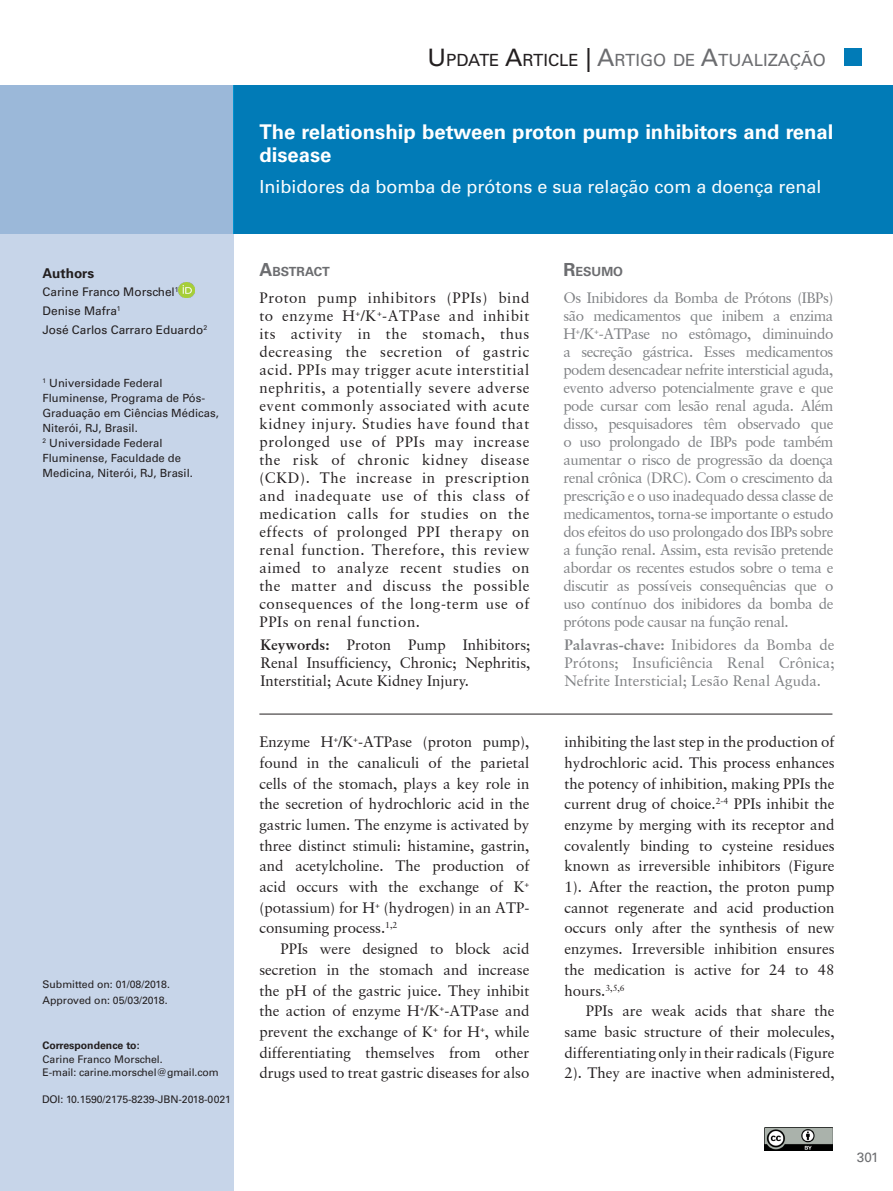
<style>
.page{position:relative;width:893px;height:1191px;background:#fff}
.page>*{position:absolute;margin:0;border:0;box-sizing:border-box;transform-origin:0 0}
.Título_Português{font:700 20.25px/22.5px "Univers LT Std";color:#fff}
.Title_Inglês{font:18px "Univers LT Std";color:#fbfdfe}
.t1{font:16.8px "Univers LT Std";color:#6c6d70}
.Texto{font:15px/20.7px "Garamond Retrospective S Si";color:#231f20;text-align:justify}
.Resumo{font:15px/18px "Garamond Retrospective S Si";letter-spacing:-.015em;color:#808285;text-align:justify}
.Resumo-2{font:15px/18px "Garamond Retrospective S Si";letter-spacing:.04em;color:#231f20;text-align:justify}
.Texto_-_1º_paragráfo{font:15px/20.7px "Garamond Retrospective S Si";color:#231f20;text-align:justify}
.keywords{font:15px/18px "Garamond Retrospective S Si";color:#231f20;text-align:justify}
.Nome_dos_autores{font:13.5px "Univers 65 Bold";color:#231f20}
.t2{font:13.5px "Univers LT Std";color:#6c6d70}
.Intertilulo__Resumo{font:700 12.6px "Univers LT Std";color:#6c6d70}
.Nome_dos_autores-2{font:11.85px "Univers LT Std";color:#231f20}
.Afiliações{font:11.25px/15px "Univers LT Std";color:#231f20}
.Autor_correspondente{font:10.5px "Univers LT Std";letter-spacing:-.01em;color:#231f20}
.Data_de_subs_aprova{font:10.5px "Univers LT Std";color:#231f20}
.Correspondência_para{font:700 10.5px "Univers LT Std";color:#231f20}
.s1{font-size:24px;color:#231f20}
.s2{color:#231f20}
.s3{font-size:24px}
.s4{font-size:18px}
.s5{font-weight:700}
</style>
<div class="page">
<div style="left:0;top:234px;width:234px;height:957px;background:#c7d5e9"></div>
<div style="left:234px;top:85px;width:659px;height:149px;background:#017bb7"></div>
<div style="left:0;top:85px;width:234px;height:149px;background:#9bb8d9"></div>
<div style="left:844px;top:49px;width:17px;height:17px;background:#017bb7"></div>
<img style="left:179px;top:282px;width:15px;height:15px">
<img style="left:764px;top:1127px;width:68px;height:23px">
<hr style="left:259px;top:714px;width:573px;height:1px;background:#231f20">
<p class="Nome_dos_autores" style="left:43px;top:265px;width:53px">Authors</p>
<p class="Nome_dos_autores-2" style="left:43px;top:285px;width:138px">Carine Franco Morschel<sup>1</sup></p>
<p class="Nome_dos_autores-2" style="left:43px;top:304px;width:80px">Denise Mafra<sup>1</sup></p>
<p class="Nome_dos_autores-2" style="left:43px;top:322px;width:166px">José Carlos Carraro Eduardo<sup>2</sup></p>
<p class="Afiliações" style="left:43px;top:375px;width:178px"><sup>1</sup> Universidade Federal<br>Fluminense, Programa de Pós-<br>Graduação em Ciências Médicas,<br>Niterói, RJ, Brasil.</p>
<p class="Afiliações" style="left:43px;top:435px;width:152px"><sup>2</sup> Universidade Federal<br>Fluminense, Faculdade de<br>Medicina, Niterói, RJ, Brasil.</p>
<p class="Data_de_subs_aprova" style="left:43px;top:978px;width:129px">Submitted on: 01/08/2018.</p>
<p class="Data_de_subs_aprova" style="left:43px;top:994px;width:127px">Approved on: 05/03/2018.</p>
<p class="Correspondência_para" style="left:43px;top:1039px;width:99px">Correspondence to:</p>
<p class="Autor_correspondente" style="left:43px;top:1052px;width:122px">Carine Franco Morschel.</p>
<p class="Autor_correspondente" style="left:43px;top:1066px;width:178px">E-mail: carine.morschel@gmail.com</p>
<p class="Autor_correspondente" style="left:42px;top:1093px;width:190px">DOI: 10.1590/2175-8239-JBN-2018-0021</p>
<p class="t1" style="left:427px;top:50px;width:400px"><span class="s1">U</span><span class="s2">PDATE</span> <span class="s1">A</span><span class="s2">RTICLE</span> <span class="s1">|</span> <span class="s3">A</span>RTIGO DE <span class="s3">A</span>TUALIZAÇÃO</p>
<p class="Título_Português" style="left:259px;top:121px;width:576px">The relationship between proton pump inhibitors and renal disease</p>
<p class="Title_Inglês" style="left:259px;top:176px;width:564px">Inibidores da bomba de prótons e sua relação com a doença renal</p>
<p class="Intertilulo__Resumo" style="left:259px;top:264px;width:72px"><span class="s4">A</span>BSTRACT</p>
<p class="Resumo-2" style="left:259px;top:288px;width:272px">Proton pump inhibitors (PPIs) bind to enzyme H<sup>+</sup>/K<sup>+</sup>-ATPase and inhibit its activity in the stomach, thus decreasing the secretion of gastric acid. PPIs may trigger acute interstitial nephritis, a potentially severe adverse event commonly associated with acute kidney injury. Studies have found that prolonged use of PPIs may increase the risk of chronic kidney disease (CKD). The increase in prescription and inadequate use of this class of medication calls for studies on the effects of prolonged PPI therapy on renal function. Therefore, this review aimed to analyze recent studies on the matter and discuss the possible consequences of the long-term use of PPIs on renal function.</p>
<p class="keywords" style="left:260px;top:635px;width:272px"><span class="s5">Keywords:</span> Proton Pump Inhibitors; Renal Insufficiency, Chronic; Nephritis, Interstitial; Acute Kidney Injury.</p>
<p class="Texto_-_1º_paragráfo" style="left:259px;top:731px;width:272px">Enzyme H<sup>+</sup>/K<sup>+</sup>-ATPase (proton pump), found in the canaliculi of the parietal cells of the stomach, plays a key role in the secretion of hydrochloric acid in the gastric lumen. The enzyme is activated by three distinct stimuli: histamine, gastrin, and acetylcholine. The production of acid occurs with the exchange of K<sup>+ </sup>(potassium) for H<sup>+</sup> (hydrogen) in an ATP&shy;consuming process.<sup>1,2</sup></p>
<p class="Texto" style="left:259px;top:938px;width:272px;text-indent:21px">PPIs were designed to block acid secretion in the stomach and increase the pH of the gastric juice. They inhibit the action of enzyme H<sup>+</sup>/K<sup>+</sup>-ATPase and prevent the exchange of K<sup>+</sup> for H<sup>+</sup>, while differentiating themselves from other drugs used to treat gastric diseases for also</p>
<p class="Intertilulo__Resumo" style="left:563px;top:264px;width:61px"><span class="s4">R</span>ESUMO</p>
<p class="Resumo" style="left:563px;top:288px;width:272px">Os Inibidores da Bomba de Prótons (IBPs) são medicamentos que inibem a enzima H<sup>+</sup>/K<sup>+</sup>-ATPase no estômago, diminuindo a secreção gástrica. Esses medicamentos podem desencadear nefrite intersticial aguda, evento adverso potencialmente grave e que pode cursar com lesão renal aguda. Além disso, pesquisadores têm observado que o uso prolongado de IBPs pode também aumentar o risco de progressão da doença renal crônica (DRC). Com o crescimento da prescrição e o uso inadequado dessa classe de medicamentos, torna-se importante o estudo dos efeitos do uso prolongado dos IBPs sobre a função renal. Assim, esta revisão pretende abordar os recentes estudos sobre o tema e discutir as possíveis consequências que o uso contínuo dos inibidores da bomba de prótons pode causar na função renal.</p>
<p class="Resumo" style="left:564px;top:635px;width:271px"><span class="s5">Palavras-chave:</span> Inibidores da Bomba de Prótons; Insuficiência Renal Crônica; Nefrite Intersticial; Lesão Renal Aguda.</p>
<p class="Texto" style="left:564px;top:731px;width:272px">inhibiting the last step in the production of hydrochloric acid. This process enhances the potency of inhibition, making PPIs the current drug of choice.<sup>2-4</sup> PPIs inhibit the enzyme by merging with its receptor and covalently binding to cysteine residues known as irreversible inhibitors (Figure 1). After the reaction, the proton pump cannot regenerate and acid production occurs only after the synthesis of new enzymes. Irreversible inhibition ensures the medication is active for 24 to 48 hours.<sup>3,5,6</sup></p>
<p class="Texto" style="left:564px;top:1000px;width:272px;text-indent:21px">PPIs are weak acids that share the same basic structure of their molecules, differentiating only in their radicals (Figure 2). They are inactive when administered,</p>
<p class="t2" style="left:857px;top:1149px;width:23px">301</p>
</div>
